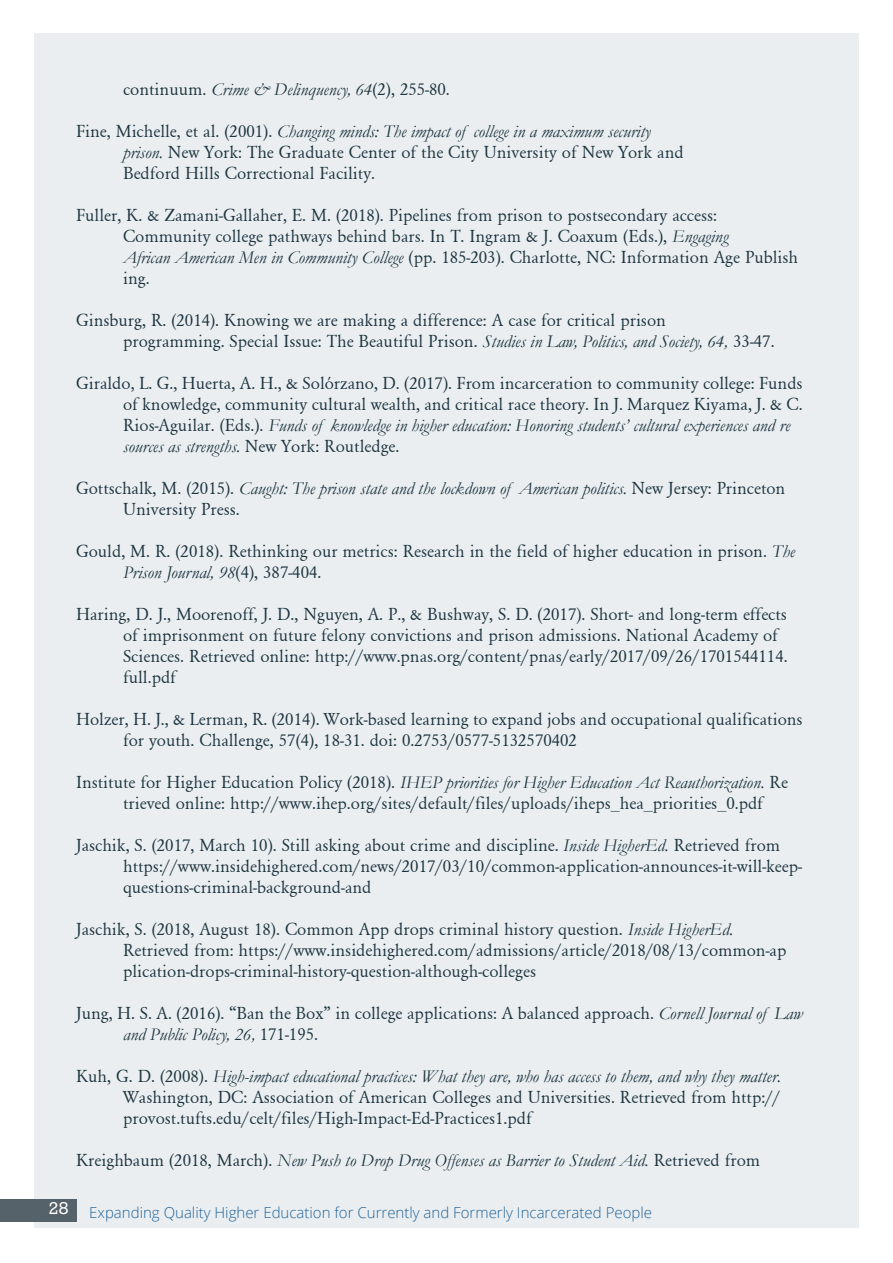
<style>
.page{position:relative;width:893px;height:1263px;background:#fff}
.page>*{position:absolute;margin:0;border:0;box-sizing:border-box;transform-origin:0 0}
.t1{font:18px/21px "Garamond";color:#1d343f}
.t2{font:italic 18px/21px "Garamond";color:#1d343f}
.t3{font:300 15px "Open Sans";color:#216399}
.s1{font-style:italic}
.s2{font-style:normal}
</style>
<div class="page">
<div style="left:34px;top:33px;width:825px;height:1195px;background:#eaeef0"></div>
<div style="left:0;top:1199px;width:77px;height:23px;background:#566269"></div>
<p class="t1" style="left:123px;top:78px;width:328px">continuum. <span class="s1">Crime &amp; Delinquency, 64</span>(2), 255-80.</p>
<p class="t2" style="left:76px;top:120px;width:576px"><span class="s2">Fine, Michelle, et al. (2001).</span> Changing minds: The impact of college in a maximum security</p>
<p class="t1" style="left:123px;top:141px;width:562px"><span class="s1">prison.</span> New York: The Graduate Center of the City University of New York and</p>
<p class="t1" style="left:123px;top:162px;width:253px">Bedford Hills Correctional Facility.</p>
<p class="t1" style="left:76px;top:204px;width:642px">Fuller, K. &amp; Zamani-Gallaher, E. M. (2018). Pipelines from prison to postsecondary access:</p>
<p class="t1" style="left:123px;top:225px;width:607px">Community college pathways behind bars. In T. Ingram &amp; J. Coaxum (Eds.), <span class="s1">Engaging</span></p>
<p class="t1" style="left:123px;top:246px;width:677px"><span class="s1">African American Men in Community College</span> (pp. 185-203). Charlotte, NC: Information Age Publish ing.</p>
<p class="t1" style="left:76px;top:309px;width:591px">Ginsburg, R. (2014). Knowing we are making a difference: A case for critical prison</p>
<p class="t1" style="left:123px;top:330px;width:653px">programming. Special Issue: The Beautiful Prison. <span class="s1">Studies in Law, Politics, and Society, 64,</span> 33-47.</p>
<p class="t1" style="left:76px;top:372px;width:728px">Giraldo, L. G., Huerta, A. H., &amp; Solórzano, D. (2017). From incarceration to community college: Funds</p>
<p class="t1" style="left:123px;top:393px;width:681px">of knowledge, community cultural wealth, and critical race theory. In J. Marquez Kiyama, J. &amp; C.</p>
<p class="t2" style="left:123px;top:414px;width:669px"><span class="s2">Rios-Aguilar. (Eds.).</span> Funds of knowledge in higher education: Honoring students’ cultural experiences and re sources as strengths. <span class="s2">New York: Routledge.</span></p>
<p class="t1" style="left:123px;top:477px;width:664px;text-indent:-47px">Gottschalk, M. (2015). <span class="s1">Caught: The prison state and the lockdown of American politics.</span> New Jersey: Princeton<br>University Press.</p>
<p class="t1" style="left:123px;top:540px;width:674px;text-indent:-47px">Gould, M. R. (2018). Rethinking our metrics: Research in the field of higher education in prison. <span class="s1">The<br>Prison Journal, 98</span>(4), 387-404.</p>
<p class="t1" style="left:123px;top:603px;width:665px;text-indent:-47px">Haring, D. J., Moorenoff, J. D., Nguyen, A. P., &amp; Bushway, S. D. (2017). Short- and long-term effects of imprisonment on future felony convictions and prison admissions. National Academy of</p>
<p class="t1" style="left:123px;top:645px;width:666px">Sciences. Retrieved online: http://www.pnas.org/content/pnas/early/2017/09/26/1701544114. full.pdf</p>
<p class="t1" style="left:76px;top:708px;width:728px">Holzer, H. J., &amp; Lerman, R. (2014). Work-based learning to expand jobs and occupational qualifications</p>
<p class="t1" style="left:123px;top:729px;width:455px">for youth. Challenge, 57(4), 18-31. doi: 0.2753/0577-5132570402</p>
<p class="t1" style="left:123px;top:771px;width:666px;text-indent:-47px">Institute for Higher Education Policy (2018). <span class="s1">IHEP priorities for Higher Education Act Reauthorization.</span> Re trieved online: http://www.ihep.org/sites/default/files/uploads/iheps_hea_priorities_0.pdf</p>
<p class="t1" style="left:123px;top:834px;width:680px;text-indent:-47px">Jaschik, S. (2017, March 10). Still asking about crime and discipline. <span class="s1">Inside HigherEd.</span> Retrieved from https://www.insidehighered.com/news/2017/03/10/common-application-announces-it-will-keep&shy;questions-criminal-background-and</p>
<p class="t1" style="left:76px;top:918px;width:659px">Jaschik, S. (2018, August 18). Common App drops criminal history question. <span class="s1">Inside HigherEd.</span></p>
<p class="t1" style="left:123px;top:939px;width:665px">Retrieved from: https://www.insidehighered.com/admissions/article/2018/08/13/common-ap plication-drops-criminal-history-question-although-colleges</p>
<p class="t1" style="left:76px;top:1002px;width:728px">Jung, H. S. A. (2016). “Ban the Box” in college applications: A balanced approach. <span class="s1">Cornell Journal of Law</span></p>
<p class="t2" style="left:123px;top:1023px;width:196px">and Public Policy, 26, <span class="s2">171-195.</span></p>
<p class="t1" style="left:123px;top:1065px;width:659px;text-align:justify;text-indent:-47px">Kuh, G. D. (2008). <span class="s1">High-impact educational practices: What they are, who has access to them, and why they matter.<br></span>Washington, DC: Association of American Colleges and Universities. Retrieved from http:// provost.tufts.edu/celt/files/High-Impact-Ed-Practices1.pdf</p>
<p class="t2" style="left:76px;top:1149px;width:686px"><span class="s2">Kreighbaum (2018, March).</span> New Push to Drop Drug Offenses as Barrier to Student Aid. <span class="s2">Retrieved from</span></p>
<p class="t3" style="left:49px;top:1202px;width:605px"><sup>28</sup> Expanding Quality Higher Education for Currently and Formerly Incarcerated People</p>
</div>
